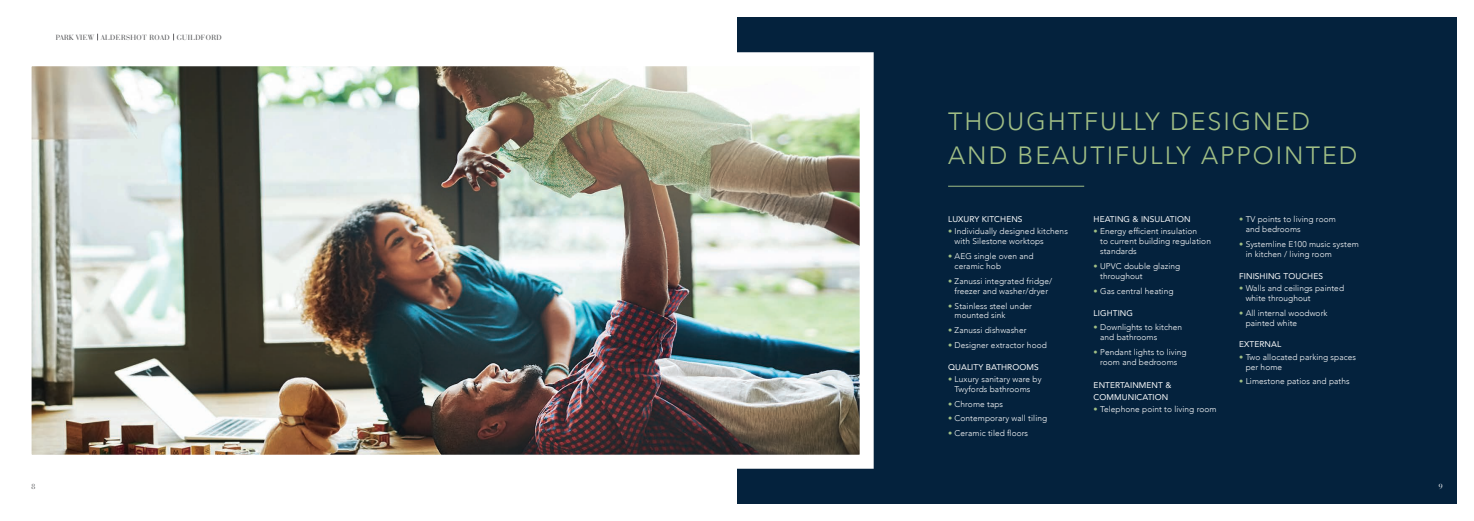
<style>
.page{position:relative;width:1474px;height:521px;background:#fff}
.page>*{position:absolute;margin:0;border:0;box-sizing:border-box;transform-origin:0 0}
.t1{font:300 24.94px/34.1px "Avenir";letter-spacing:.08em;color:#a0be85}
.t2{font:300 8.31px/10px "Avenir";letter-spacing:.01em;color:#fff}
.t3{font:8.31px/11.6px "Avenir";letter-spacing:.01em;color:#fff}
.t4{font:7.88px "Bauer Bodoni BT";letter-spacing:.05em;color:#57585a}
.t5{font:7.88px "Bauer Bodoni BT";color:#fff}
.s1{color:#a0be85}
</style>
<div class="page">
<div style="left:737px;top:17px;width:719px;height:487px;background:#04223d"></div>
<img style="left:33px;top:67px;width:825px;height:387px">
<div style="left:18px;top:52px;width:855px;height:417px;border:14px solid #fff"></div>
<hr style="left:948px;top:186px;width:136px;height:1px;background:#a0be85">
<p class="t4" style="left:56px;top:32px;width:167px">PARK VIEW ALDERSHOT ROAD GUILDFORD</p>
<p class="t4" style="left:32px;top:481px;width:5px">8</p>
<p class="t1" style="left:948px;top:105px;width:411px">THOUGHTFULLY DESIGNED<br>AND BEAUTIFULLY APPOINTED</p>
<p class="t3" style="left:948px;top:213px;width:76px">LUXURY KITCHENS</p>
<p class="t2" style="left:954px;top:227px;width:115px;text-indent:-6px"><span class="s1">•</span> Individually designed kitchens with Silestone worktops</p>
<p class="t2" style="left:954px;top:251px;width:81px;text-indent:-6px"><span class="s1">•</span> AEG single oven and ceramic hob</p>
<p class="t2" style="left:948px;top:276px;width:105px;text-align:center"><span class="s1">•</span> Zanussi integrated fridge/ freezer and washer/dryer</p>
<p class="t2" style="left:954px;top:301px;width:79px;text-indent:-6px"><span class="s1">•</span> Stainless steel under mounted sink</p>
<p class="t2" style="left:948px;top:325px;width:80px"><span class="s1">•</span> Zanussi dishwasher</p>
<p class="t2" style="left:948px;top:340px;width:100px"><span class="s1">•</span> Designer extractor hood</p>
<p class="t3" style="left:948px;top:361px;width:92px">QUALITY BATHROOMS</p>
<p class="t2" style="left:948px;top:374px;width:95px;text-align:center"><span class="s1">•</span> Luxury sanitary ware by<br>Twyfords bathrooms</p>
<p class="t2" style="left:948px;top:399px;width:56px"><span class="s1">•</span> Chrome taps</p>
<p class="t2" style="left:948px;top:413px;width:101px"><span class="s1">•</span> Contemporary wall tiling</p>
<p class="t2" style="left:948px;top:428px;width:81px"><span class="s1">•</span> Ceramic tiled floors</p>
<p class="t3" style="left:1093px;top:213px;width:98px">HEATING &amp; INSULATION</p>
<p class="t2" style="left:1100px;top:227px;width:112px;text-indent:-6px"><span class="s1">•</span> Energy efficient insulation<br>to current building regulation standards</p>
<p class="t2" style="left:1100px;top:261px;width:82px;text-indent:-6px"><span class="s1">•</span> UPVC double glazing throughout</p>
<p class="t2" style="left:1093px;top:286px;width:81px"><span class="s1">•</span> Gas central heating</p>
<p class="t3" style="left:1093px;top:307px;width:41px">LIGHTING</p>
<p class="t2" style="left:1100px;top:322px;width:83px;text-indent:-6px"><span class="s1">•</span> Downlights to kitchen and bathrooms</p>
<p class="t2" style="left:1093px;top:347px;width:95px;text-align:center"><span class="s1">•</span> Pendant lights to living room and bedrooms</p>
<p class="t3" style="left:1093px;top:379px;width:79px">ENTERTAINMENT &amp;<br>COMMUNICATION</p>
<p class="t2" style="left:1093px;top:404px;width:124px"><span class="s1">•</span> Telephone point to living room</p>
<p class="t2" style="left:1245px;top:214px;width:92px;text-indent:-6px"><span class="s1">•</span> TV points to living room and bedrooms</p>
<p class="t2" style="left:1245px;top:239px;width:115px;text-indent:-6px"><span class="s1">•</span> Systemline E100 music system in kitchen / living room</p>
<p class="t3" style="left:1239px;top:270px;width:85px">FINISHING TOUCHES</p>
<p class="t2" style="left:1245px;top:283px;width:100px;text-indent:-6px"><span class="s1">•</span> Walls and ceilings painted white throughout</p>
<p class="t2" style="left:1245px;top:308px;width:83px;text-indent:-6px"><span class="s1">•</span> All internal woodwork painted white</p>
<p class="t3" style="left:1239px;top:338px;width:44px">EXTERNAL</p>
<p class="t2" style="left:1245px;top:352px;width:112px;text-indent:-6px"><span class="s1">•</span> Two allocated parking spaces per home</p>
<p class="t2" style="left:1239px;top:376px;width:112px"><span class="s1">•</span> Limestone patios and paths</p>
<p class="t5" style="left:1438px;top:481px;width:5px">9</p>
</div>
